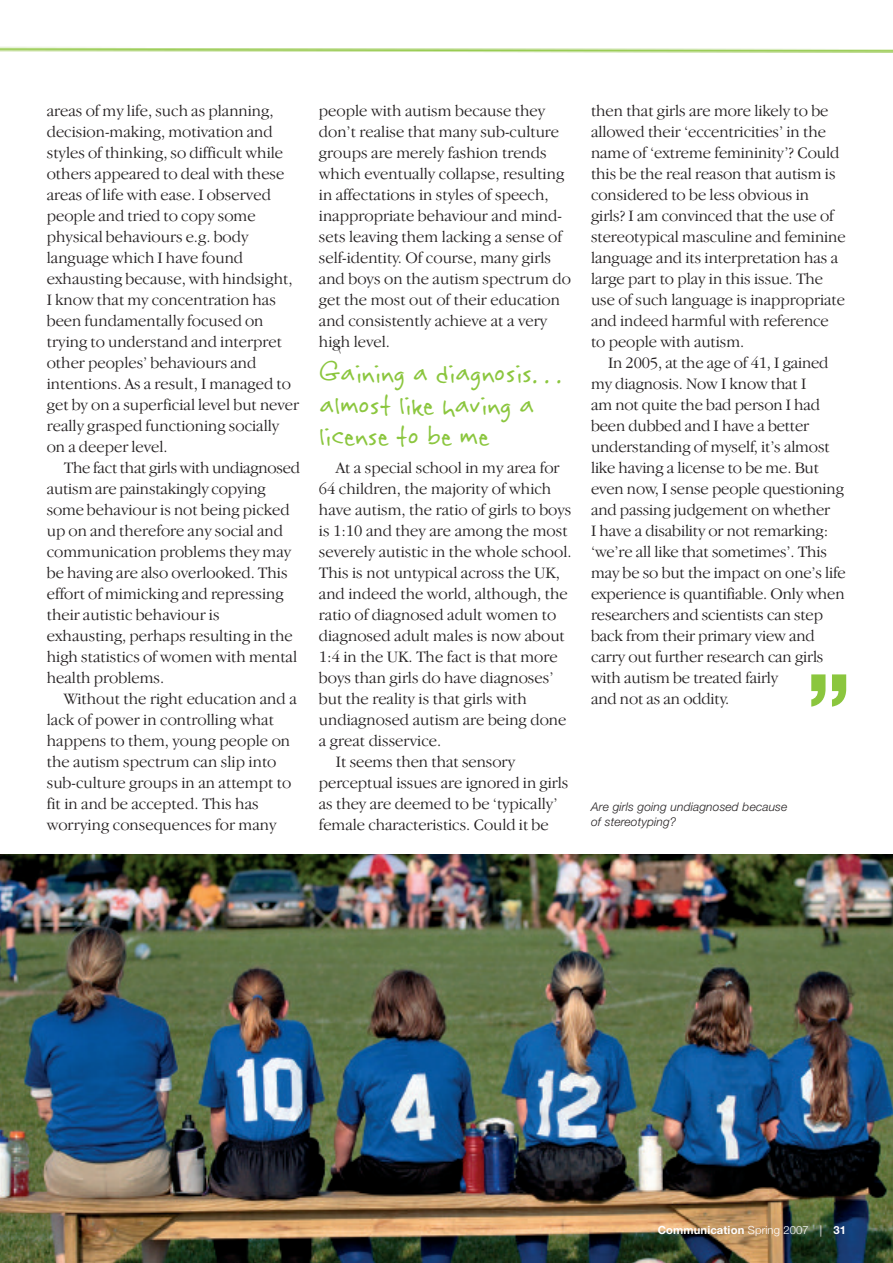
<style>
.page{position:relative;width:893px;height:1263px;background:#fff}
.page>*{position:absolute;margin:0;border:0;box-sizing:border-box;transform-origin:0 0}
.t1{font:36px/31.5px "Rabiohead";letter-spacing:-.01em;color:#8bc63e}
.t2{font:300 16.5px/21px "Garamond IT Cby BT";color:#231f20}
.t3{font:italic 300 12px/15px "Helvetica Neue LT Std";letter-spacing:.01em;color:#231f20}
.t4{font:700 11.25px "Helvetica Neue";letter-spacing:.01em;color:#fff}
.s1{font-family:"Garamond IT Cby BT";font-weight:300;font-style:italic}
.s2{font-weight:300}
.s3{font-family:"Garamond IT Cby BT";font-weight:300}
</style>
<div class="page">
<img style="left:0;top:855px;width:893px;height:408px">
<img style="left:0;top:46px;width:893px;height:7px">
<svg style="left:811px;top:674px;width:35px;height:33px"></svg>
<p class="t2" style="left:47px;top:101px;width:254px">areas of my life, such as planning, decision-making, motivation and styles of thinking, so difficult while others appeared to deal with these areas of life with ease. I observed people and tried to copy some physical behaviours e.g. body language which I have found exhausting because, with hindsight,<br>I know that my concentration has been fundamentally focused on trying to understand and interpret other peoples’ behaviours and intentions. As a result, I managed to get by on a superficial level but never really grasped functioning socially on a deeper level.</p>
<p class="t2" style="left:47px;top:458px;width:255px;text-indent:17px">The fact that girls with undiagnosed autism are painstakingly copying some behaviour is not being picked up on and therefore any social and communication problems they may be having are also overlooked. This effort of mimicking and repressing their autistic behaviour is exhausting, perhaps resulting in the high statistics of women with mental health problems.</p>
<p class="t2" style="left:47px;top:689px;width:252px;text-indent:17px">Without the right education and a lack of power in controlling what happens to them, young people on the autism spectrum can slip into sub-culture groups in an attempt to fit in and be accepted. This has worrying consequences for many</p>
<p class="t2" style="left:319px;top:101px;width:254px">people with autism because they don’t realise that many sub-culture groups are merely fashion trends which eventually collapse, resulting in affectations in styles of speech, inappropriate behaviour and mind&shy;sets leaving them lacking a sense of self-identity. Of course, many girls and boys on the autism spectrum do get the most out of their education and consistently achieve at a very high level.</p>
<p class="t2" style="left:336px;top:337px;width:6px">\</p>
<h1 class="t1" style="left:319px;top:356px;width:250px">Gaining a diagnosis<span class="s1">… </span>almost like having a license to be me</h1>
<p class="t2" style="left:336px;top:458px;width:225px">At a special school in my area for</p>
<p class="t2" style="left:319px;top:479px;width:234px">64 children, the majority of which</p>
<p class="t2" style="left:319px;top:500px;width:254px">have autism, the ratio of girls to boys</p>
<p class="t2" style="left:319px;top:521px;width:250px">is 1:10 and they are among the most</p>
<p class="t2" style="left:319px;top:542px;width:254px">severely autistic in the whole school.</p>
<p class="t2" style="left:319px;top:563px;width:243px">This is not untypical across the UK,</p>
<p class="t2" style="left:319px;top:584px;width:250px">and indeed the world, although, the</p>
<p class="t2" style="left:319px;top:605px;width:239px">ratio of diagnosed adult women to</p>
<p class="t2" style="left:319px;top:626px;width:247px">diagnosed adult males is now about</p>
<p class="t2" style="left:319px;top:647px;width:240px">1:4 in the UK. The fact is that more</p>
<p class="t2" style="left:319px;top:668px;width:236px">boys than girls do have diagnoses’</p>
<p class="t2" style="left:319px;top:689px;width:209px">but the reality is that girls with</p>
<p class="t2" style="left:319px;top:710px;width:249px">undiagnosed autism are being done</p>
<p class="t2" style="left:319px;top:731px;width:124px">a great disservice.</p>
<p class="t2" style="left:336px;top:752px;width:181px">It seems then that sensory</p>
<p class="t2" style="left:319px;top:773px;width:251px">perceptual issues are ignored in girls</p>
<p class="t2" style="left:319px;top:794px;width:240px">as they are deemed to be ‘typically’</p>
<p class="t2" style="left:319px;top:815px;width:231px">female characteristics. Could it be</p>
<p class="t2" style="left:591px;top:101px;width:256px">then that girls are more likely to be allowed their ‘eccentricities’ in the name of ‘extreme femininity’? Could this be the real reason that autism is considered to be less obvious in girls? I am convinced that the use of stereotypical masculine and feminine language and its interpretation has a large part to play in this issue. The use of such language is inappropriate and indeed harmful with reference to people with autism.</p>
<p class="t2" style="left:591px;top:353px;width:256px;text-indent:17px">In 2005, at the age of 41, I gained my diagnosis. Now I know that I<br>am not quite the bad person I had been dubbed and I have a better understanding of myself, it’s almost like having a license to be me. But even now, I sense people questioning and passing judgement on whether<br>I have a disability or not remarking: ‘we’re all like that sometimes’. This may be so but the impact on one’s life experience is quantifiable. Only when researchers and scientists can step back from their primary view and carry out further research can girls with autism be treated fairly<br>and not as an oddity.</p>
<p class="t3" style="left:591px;top:800px;width:198px">Are girls going undiagnosed because of stereotyping?</p>
<p class="t4" style="left:658px;top:1223px;width:190px">Communication <span class="s2">Spring 2007</span> <span class="s3">|</span> 31</p>
</div>
